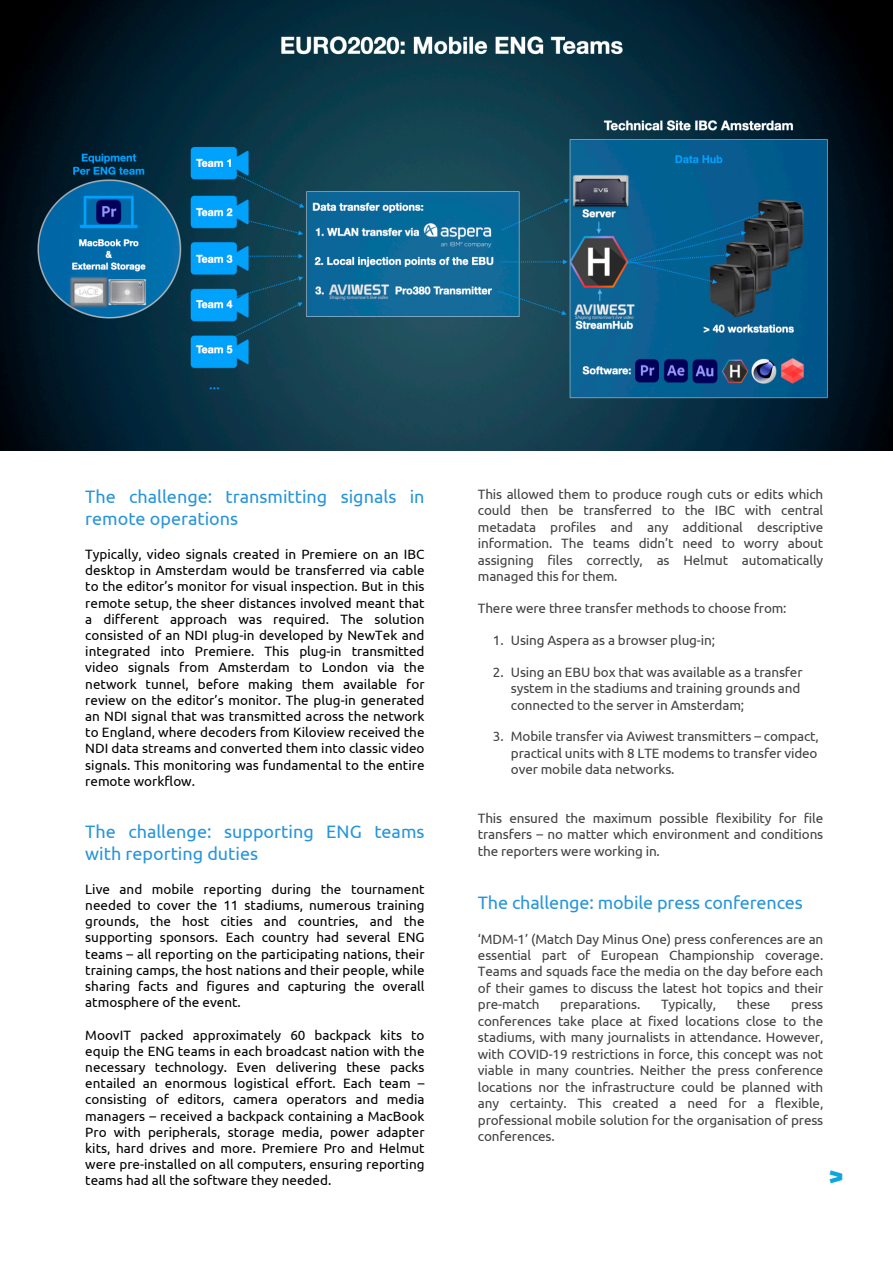
<style>
.page{position:relative;width:893px;height:1263px;background:#fff}
.page>*{position:absolute;margin:0;border:0;box-sizing:border-box;transform-origin:0 0}
.t1{font:700 26.7px "Ubuntu";color:#08a7e0}
.t2{font:18px/21.6px "Ubuntu";color:#2795da}
.t3{font:13.5px/16.2px "Ubuntu";color:#000;text-align:justify}
.t4{font:13.5px/16.5px "Ubuntu";letter-spacing:-.01em;color:#414142;text-align:justify}
</style>
<div class="page">
<img style="left:0;top:0;width:892px;height:450px">
<h2 class="t2" style="left:85px;top:485px;width:341px">The challenge: transmitting signals in remote operations</h2>
<p class="t3" style="left:85px;top:546px;width:341px">Typically, video signals created in Premiere on an IBC desktop in Amsterdam would be transferred via cable to the editor’s monitor for visual inspection. But in this remote setup, the sheer distances involved meant that a different approach was required. The solution consisted of an NDI plug-in developed by NewTek and integrated into Premiere. This plug-in transmitted video signals from Amsterdam to London via the network tunnel, before making them available for review on the editor’s monitor. The plug-in generated an NDI signal that was transmitted across the network to England, where decoders from Kiloview received the NDI data streams and converted them into classic video signals. This monitoring was fundamental to the entire remote workflow.</p>
<h2 class="t2" style="left:85px;top:820px;width:341px">The challenge: supporting ENG teams with reporting duties</h2>
<p class="t3" style="left:85px;top:880px;width:341px">Live and mobile reporting during the tournament needed to cover the 11 stadiums, numerous training grounds, the host cities and countries, and the supporting sponsors. Each country had several ENG teams – all reporting on the participating nations, their training camps, the host nations and their people, while sharing facts and figures and capturing the overall atmosphere of the event.</p>
<p class="t3" style="left:85px;top:1026px;width:341px">MoovIT packed approximately 60 backpack kits to equip the ENG teams in each broadcast nation with the necessary technology. Even delivering these packs entailed an enormous logistical effort. Each team – consisting of editors, camera operators and media managers – received a backpack containing a MacBook Pro with peripherals, storage media, power adapter kits, hard drives and more. Premiere Pro and Helmut were pre-installed on all computers, ensuring reporting teams had all the software they needed.</p>
<p class="t4" style="left:478px;top:485px;width:347px">This allowed them to produce rough cuts or edits which could then be transferred to the IBC with central metadata profiles and any additional descriptive information. The teams didn’t need to worry about assigning files correctly, as Helmut automatically managed this for them.</p>
<p class="t4" style="left:478px;top:599px;width:310px">There were three transfer methods to choose from:</p>
<p class="t4" style="left:493px;top:631px;width:224px">1. Using Aspera as a browser plug-in;</p>
<p class="t4" style="left:511px;top:663px;width:293px;text-align:left;text-indent:-18px">2. Using an EBU box that was available as a transfer system in the stadiums and training grounds and connected to the server in Amsterdam;</p>
<p class="t4" style="left:511px;top:728px;width:309px;text-indent:-18px">3. Mobile transfer via Aviwest transmitters – compact, practical units with 8 LTE modems to transfer video over mobile data networks.</p>
<p class="t4" style="left:478px;top:809px;width:347px">This ensured the maximum possible flexibility for file transfers – no matter which environment and conditions the reporters were working in.</p>
<h2 class="t2" style="left:478px;top:891px;width:326px">The challenge: mobile press conferences</h2>
<p class="t4" style="left:478px;top:930px;width:347px">‘MDM-1’ (Match Day Minus One) press conferences are an essential part of European Championship coverage.<br>Teams and squads face the media on the day before each of their games to discuss the latest hot topics and their pre-match</p>
<p class="t4" style="left:560px;top:996px;width:82px">preparations.</p>
<p class="t4" style="left:661px;top:996px;width:57px">Typically,</p>
<p class="t4" style="left:737px;top:996px;width:35px">these</p>
<p class="t4" style="left:478px;top:996px;width:347px;text-indent:313px">press conferences take place at fixed locations close to the stadiums, with many journalists in attendance. However, with COVID-19 restrictions in force, this concept was not viable in many countries. Neither the press conference locations nor the infrastructure could be planned with any certainty. This created a need for a flexible, professional mobile solution for the organisation of press conferences.</p>
<h1 class="t1" style="left:828px;top:1159px;width:17px">&gt;</h1>
</div>
